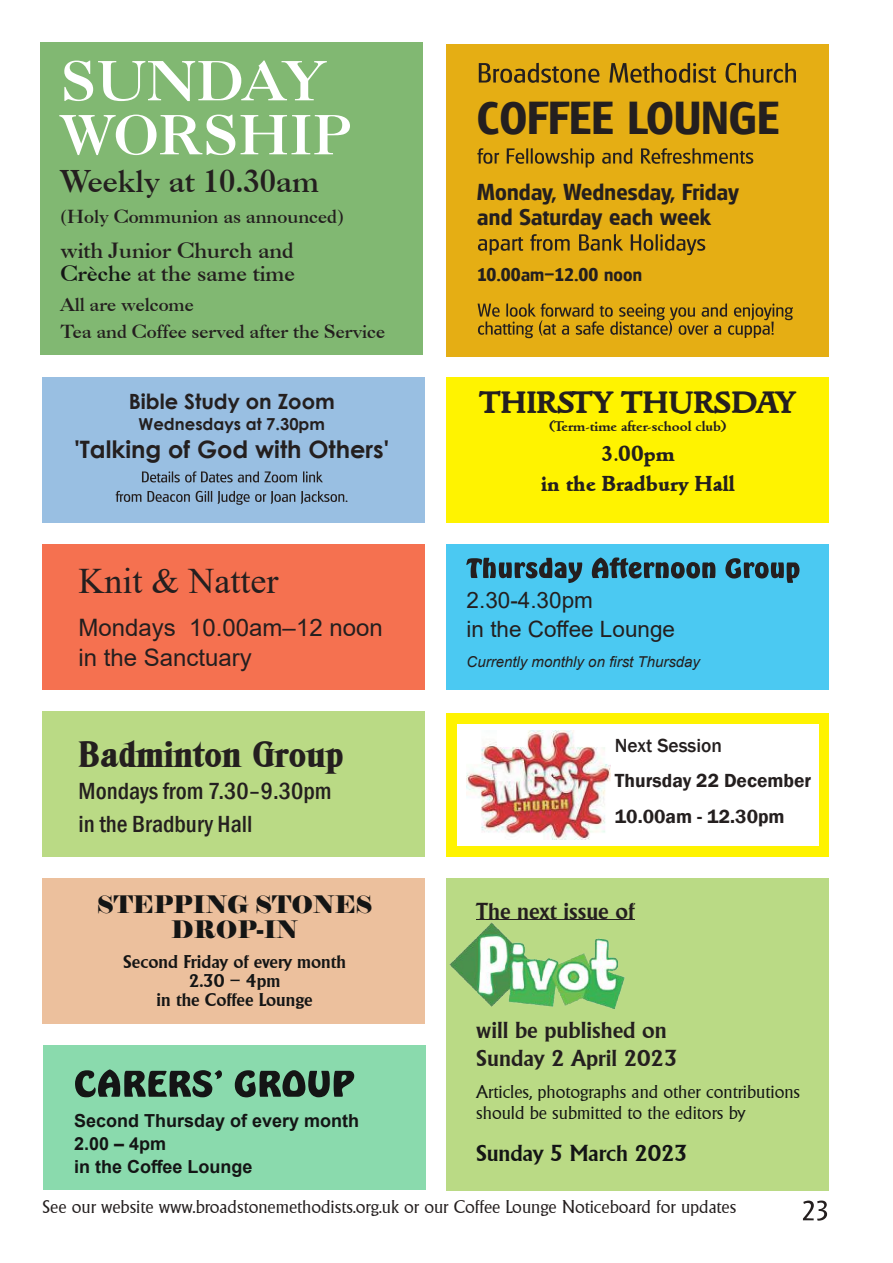
<style>
.page{position:relative;width:893px;height:1263px;background:#fff}
.page>*{position:absolute;margin:0;border:0;box-sizing:border-box;transform-origin:0 0}
.t1{font:700 54px/54px "Caslon BT";color:#fff}
.t2{font:45px "Goudita Sans SF Bold";letter-spacing:.01em;color:#241f1f}
.t3{font:36px "Blue Ridge Heavy SF Bold";color:#241f1f}
.t4{font:36px "Times New Roman";color:#241f1f}
.t5{font:700 30px "Caslon BT";color:#241f1f}
.t6{font:30px "Goudita Heavy SF Bold";color:#241f1f}
.t7{font:500 condensed 24px/32.7px "Franklin Gothic";color:#241f1f}
.t8{font:24px/29.7px "Arial";color:#241f1f}
.t9{font:700 24px "Century Gothic";color:#241f1f}
.t10{font:24px/26px "Elephant";color:#141515;text-align:center}
.t11{font:22.5px/28.5px "Andre SF Bold";color:#241f1f}
.t12{font:22.5px/25.5px "Goudita Sans SF Bold";letter-spacing:.01em;color:#241f1f}
.t13{font:22.5px/29.7px "Arial";color:#241f1f}
.t14{font:22.5px "Andre SF Bold";letter-spacing:-.01em;color:#141515}
.t15{font:700 21px/22.6px "Caslon BT";color:#241f1f}
.t16{font:21px/30px "Goudita Heavy SF Bold";color:#241f1f;text-align:center}
.t17{font:700 21px "Century Gothic";color:#241f1f}
.t18{font:600 19.5px/35.7px "Franklin Gothic";color:#241f1f}
.t19{font:500 19.5px "Franklin Gothic";color:#241f1f}
.t20{font:18px "Andre SF";color:#241f1f}
.t21{font:18px/21px "Andre SF";color:#141515}
.t22{font:700 18px/27px "Caslon BT";color:#241f1f}
.t23{font:700 18px/23.1px "Arial";color:#141515}
.t24{font:18px/19.4px "Andre SF Bold";color:#141515;text-align:center}
.t25{font:18px "Goudita Sans SF Bold";letter-spacing:.01em;color:#241f1f}
.t26{font:700 16.5px "Century Gothic";color:#241f1f}
.t27{font:italic 15px "Arial";color:#241f1f}
.t28{font:13.5px "Goudita SF Bold";color:#241f1f}
.s1{color:#141515}
</style>
<div class="page">
<svg style="left:803px;top:1200px;width:24px;height:20px"></svg>
<div style="left:446px;top:713px;width:383px;height:143px;background:#fff300"></div>
<div style="left:457px;top:724px;width:361px;height:122px;background:#fff"></div>
<div style="left:446px;top:377px;width:383px;height:145px;background:#fff300"></div>
<div style="left:446px;top:878px;width:383px;height:313px;background:#bada85"></div>
<div style="left:43px;top:377px;width:382px;height:145px;background:#99bfe2"></div>
<div style="left:40px;top:43px;width:383px;height:312px;background:#81b872"></div>
<div style="left:446px;top:44px;width:383px;height:313px;background:#e5ae14"></div>
<svg style="left:479px;top:63px;width:120px;height:20px"></svg>
<svg style="left:609px;top:63px;width:107px;height:20px"></svg>
<svg style="left:725px;top:63px;width:71px;height:20px"></svg>
<svg style="left:477px;top:148px;width:22px;height:16px"></svg>
<svg style="left:507px;top:148px;width:87px;height:19px"></svg>
<svg style="left:602px;top:148px;width:30px;height:16px"></svg>
<svg style="left:641px;top:148px;width:112px;height:16px"></svg>
<svg style="left:478px;top:237px;width:45px;height:18px"></svg>
<svg style="left:530px;top:234px;width:40px;height:17px"></svg>
<svg style="left:579px;top:234px;width:44px;height:17px"></svg>
<svg style="left:631px;top:234px;width:74px;height:21px"></svg>
<svg style="left:478px;top:303px;width:315px;height:35px"></svg>
<svg style="left:142px;top:471px;width:155px;height:11px"></svg>
<svg style="left:303px;top:471px;width:20px;height:11px"></svg>
<svg style="left:116px;top:491px;width:25px;height:11px"></svg>
<svg style="left:147px;top:491px;width:43px;height:11px"></svg>
<svg style="left:196px;top:491px;width:16px;height:11px"></svg>
<svg style="left:218px;top:491px;width:77px;height:14px"></svg>
<svg style="left:301px;top:491px;width:47px;height:13px"></svg>
<div style="left:43px;top:711px;width:382px;height:145px;background:#bada85"></div>
<div style="left:43px;top:544px;width:382px;height:145px;background:#f57150"></div>
<div style="left:43px;top:878px;width:382px;height:146px;background:#ecc09d"></div>
<img style="left:449px;top:919px;width:186px;height:90px">
<div style="left:446px;top:544px;width:383px;height:145px;background:#4bc9f2"></div>
<svg style="left:466px;top:558px;width:116px;height:25px"></svg>
<svg style="left:592px;top:557px;width:123px;height:21px"></svg>
<svg style="left:725px;top:558px;width:74px;height:25px"></svg>
<img style="left:466px;top:731px;width:145px;height:108px">
<div style="left:43px;top:1045px;width:383px;height:144px;background:#8adaad"></div>
<svg style="left:75px;top:1069px;width:147px;height:28px"></svg>
<svg style="left:235px;top:1070px;width:119px;height:27px"></svg>
<h1 class="t1" style="left:61px;top:59px;width:293px">SUNDAY<br>WORSHIP</h1>
<h3 class="t5" style="left:61px;top:169px;width:260px">Weekly at 10.30am</h3>
<p class="t22" style="left:61px;top:205px;width:285px">(Holy Communion as announced)</p>
<p class="t15" style="left:61px;top:241px;width:236px">with Junior Church and<br><span class="s1">Crèche</span> at the same time</p>
<p class="t22" style="left:61px;top:292px;width:326px">All are welcome<br>Tea and Coffee served after the Service</p>
<p class="t17" style="left:129px;top:393px;width:208px">Bible Study on Zoom</p>
<p class="t26" style="left:139px;top:417px;width:188px">Wednesdays at 7.30pm</p>
<h3 class="t9" style="left:75px;top:440px;width:316px">'Talking of God with Others'</h3>
<h3 class="t4" style="left:78px;top:568px;width:201px">Knit &amp; Natter</h3>
<h3 class="t8" style="left:78px;top:615px;width:306px">Mondays 10.00am–12 noon in the Sanctuary</h3>
<h3 class="t3" style="left:78px;top:740px;width:267px">Badminton Group</h3>
<h3 class="t7" style="left:78px;top:777px;width:255px">Mondays from 7.30–9.30pm in the Bradbury Hall</h3>
<h3 class="t10" style="left:97px;top:891px;width:277px">STEPPING STONES<br>DROP-IN</h3>
<p class="t24" style="left:123px;top:953px;width:224px">Second Friday of every month<br>2.30 – 4pm<br>in the Coffee Lounge</p>
<h2 class="t2" style="left:477px;top:101px;width:304px">COFFEE LOUNGE</h2>
<p class="t12" style="left:477px;top:181px;width:263px">Monday, Wednesday, Friday and Saturday each week</p>
<p class="t25" style="left:477px;top:267px;width:166px">10.00am–12.00 noon</p>
<h3 class="t6" style="left:480px;top:390px;width:318px">THIRSTY THURSDAY</h3>
<p class="t28" style="left:549px;top:421px;width:179px">(Term-time after-school club)</p>
<p class="t16" style="left:541px;top:441px;width:195px">3.00pm<br>in the Bradbury Hall</p>
<p class="t13" style="left:467px;top:587px;width:210px">2.30-4.30pm<br>in the Coffee Lounge</p>
<p class="t27" style="left:467px;top:656px;width:235px">Currently monthly on first Thursday</p>
<p class="t19" style="left:615px;top:738px;width:109px">Next Session</p>
<p class="t18" style="left:615px;top:764px;width:198px">Thursday 22 December<br>10.00am - 12.30pm</p>
<p class="t11" style="left:476px;top:899px;width:160px">The next issue of</p>
<p class="t11" style="left:476px;top:1017px;width:203px">will be published on<br>Sunday 2 April 2023</p>
<p class="t21" style="left:476px;top:1081px;width:325px">Articles, photographs and other contributions should be submitted to the editors by</p>
<p class="t14" style="left:476px;top:1144px;width:213px">Sunday 5 March 2023</p>
<p class="t23" style="left:74px;top:1110px;width:287px">Second Thursday of every month<br>2.00 – 4pm<br>in the Coffee Lounge</p>
<p class="t20" style="left:43px;top:1197px;width:695px">See our website www.broadstonemethodists.org.uk or our Coffee Lounge Noticeboard for updates</p>
</div>
